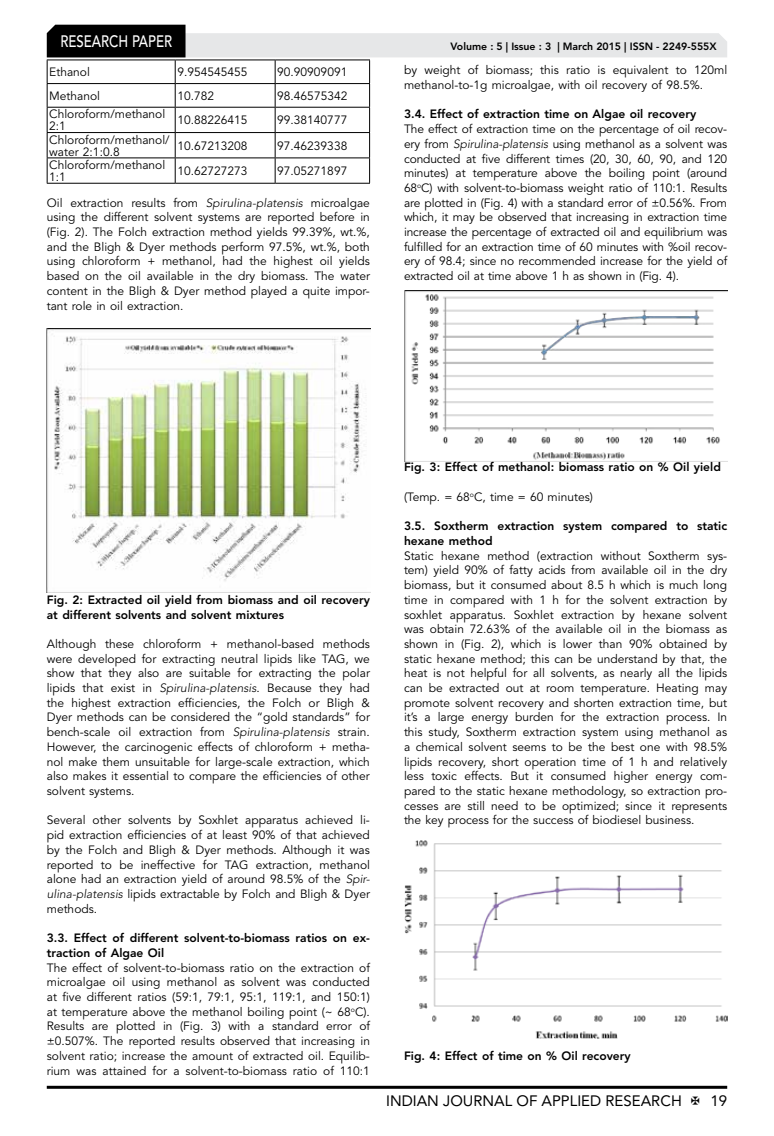
<style>
.page{position:relative;width:774px;height:1136px;background:#fff}
.page>*{position:absolute;margin:0;border:0;box-sizing:border-box;transform-origin:0 0}
.t1{font:500 16.5px "Avenir LT Std";color:#fff;scale:.8 1}
.t2{font:15px "Avenir LT Std";color:#000}
.t3{font:12px/14.7px "Avenir LT Std";color:#000;text-align:justify}
.t4{font:800 12px/14.7px "Avenir LT Std";color:#000}
.t5{font:800 10.5px "Avenir LT Std";color:#000}
.s1{font-weight:300;font-style:italic}
</style>
<div class="page">
<hr style="left:47px;top:1085px;width:680px;height:3px;background:#000">
<svg style="left:47px;top:25px;width:680px;height:158px"></svg>
<hr style="left:47px;top:183px;width:128px;height:1px;background:#000">
<hr style="left:175px;top:183px;width:100px;height:1px;background:#000">
<hr style="left:275px;top:183px;width:95px;height:1px;background:#000">
<img style="left:47px;top:328px;width:323px;height:265px">
<img style="left:404px;top:291px;width:323px;height:170px">
<img style="left:404px;top:840px;width:324px;height:198px">
<h1 class="t1" style="left:60px;top:32px;width:139px">RESEARCH PAPER</h1>
<p class="t3" style="left:49px;top:65px;width:42px">Ethanol</p>
<p class="t3" style="left:177px;top:65px;width:72px">9.954545455</p>
<p class="t3" style="left:277px;top:65px;width:72px">90.90909091</p>
<p class="t3" style="left:49px;top:89px;width:52px">Methanol</p>
<p class="t3" style="left:177px;top:89px;width:38px">10.782</p>
<p class="t3" style="left:277px;top:89px;width:72px">98.46575342</p>
<p class="t3" style="left:49px;top:109px;width:117px;line-height:12px">Chloroform/methanol<br>2:1</p>
<p class="t3" style="left:177px;top:113px;width:72px">10.88226415</p>
<p class="t3" style="left:277px;top:113px;width:72px">99.38140777</p>
<p class="t3" style="left:49px;top:134px;width:122px;line-height:12px">Chloroform/methanol/ water 2:1:0.8</p>
<p class="t3" style="left:177px;top:139px;width:72px">10.67213208</p>
<p class="t3" style="left:277px;top:139px;width:72px">97.46239338</p>
<p class="t3" style="left:49px;top:159px;width:117px;line-height:12px">Chloroform/methanol<br>1:1</p>
<p class="t3" style="left:177px;top:164px;width:72px">10.62727273</p>
<p class="t3" style="left:277px;top:164px;width:72px">97.05271897</p>
<p class="t3" style="left:47px;top:195px;width:325px">Oil extraction results from <span class="s1">Spirulina-platensis</span> microalgae using the different solvent systems are reported before in (Fig. 2). The Folch extraction method yields 99.39%, wt.%, and the Bligh &amp; Dyer methods perform 97.5%, wt.%, both using chloroform + methanol, had the highest oil yields based on the oil available in the dry biomass. The water content in the Bligh &amp; Dyer method played a quite impor&shy;tant role in oil extraction.</p>
<p class="t5" style="left:450px;top:41px;width:268px">Volume : 5 | Issue : 3 | March 2015 | ISSN - 2249-555X</p>
<p class="t3" style="left:404px;top:63px;width:325px">by weight of biomass; this ratio is equivalent to 120ml methanol-to-1g microalgae, with oil recovery of 98.5%.</p>
<p class="t4" style="left:404px;top:107px;width:294px">3.4. Effect of extraction time on Algae oil recovery</p>
<p class="t3" style="left:404px;top:122px;width:325px">The effect of extraction time on the percentage of oil recov&shy;ery from <span class="s1">Spirulina-platensis</span> using methanol as a solvent was conducted at five different times (20, 30, 60, 90, and 120 minutes) at temperature above the boiling point (around 68<sup>o</sup>C) with solvent-to-biomass weight ratio of 110:1. Results are plotted in (Fig. 4) with a standard error of ±0.56%. From which, it may be observed that increasing in extraction time increase the percentage of extracted oil and equilibrium was fulfilled for an extraction time of 60 minutes with %oil recov&shy;ery of 98.4; since no recommended increase for the yield of extracted oil at time above 1 h as shown in (Fig. 4).</p>
<p class="t4" style="left:47px;top:592px;width:325px">Fig. 2: Extracted oil yield from biomass and oil recovery at different solvents and solvent mixtures</p>
<p class="t3" style="left:47px;top:636px;width:325px">Although these chloroform + methanol-based methods were developed for extracting neutral lipids like TAG, we show that they also are suitable for extracting the polar lipids that exist in <span class="s1">Spirulina-platensis</span>. Because they had the highest extraction efficiencies, the Folch or Bligh &amp; Dyer methods can be considered the “gold standards” for bench-scale oil extraction from <span class="s1">Spirulina-platensis</span> strain.<br>However, the carcinogenic effects of chloroform + metha&shy;nol make them unsuitable for large-scale extraction, which also makes it essential to compare the efficiencies of other solvent systems.</p>
<p class="t3" style="left:47px;top:813px;width:325px">Several other solvents by Soxhlet apparatus achieved li&shy;pid extraction efficiencies of at least 90% of that achieved by the Folch and Bligh &amp; Dyer methods. Although it was reported to be ineffective for TAG extraction, methanol alone had an extraction yield of around 98.5% of the <span class="s1">Spir&shy;ulina-platensis</span> lipids extractable by Folch and Bligh &amp; Dyer methods.</p>
<p class="t4" style="left:47px;top:930px;width:325px">3.3. Effect of different solvent-to-biomass ratios on ex&shy;traction of Algae Oil</p>
<p class="t3" style="left:47px;top:960px;width:325px">The effect of solvent-to-biomass ratio on the extraction of microalgae oil using methanol as solvent was conducted at five different ratios (59:1, 79:1, 95:1, 119:1, and 150:1) at temperature above the methanol boiling point (~ 68<sup>o</sup>C).<br>Results are plotted in (Fig. 3) with a standard error of ±0.507%. The reported results observed that increasing in solvent ratio; increase the amount of extracted oil. Equilib&shy;rium was attained for a solvent-to-biomass ratio of 110:1</p>
<p class="t4" style="left:404px;top:460px;width:318px">Fig. 3: Effect of methanol: biomass ratio on % Oil yield</p>
<p class="t3" style="left:404px;top:489px;width:190px">(Temp. = 68<sup>o</sup>C, time = 60 minutes)</p>
<p class="t4" style="left:404px;top:518px;width:325px">3.5. Soxtherm extraction system compared to static hexane method</p>
<p class="t3" style="left:404px;top:548px;width:325px">Static hexane method (extraction without Soxtherm sys&shy;tem) yield 90% of fatty acids from available oil in the dry biomass, but it consumed about 8.5 h which is much long time in compared with 1 h for the solvent extraction by soxhlet apparatus. Soxhlet extraction by hexane solvent was obtain 72.63% of the available oil in the biomass as shown in (Fig. 2), which is lower than 90% obtained by static hexane method; this can be understand by that, the heat is not helpful for all solvents, as nearly all the lipids can be extracted out at room temperature. Heating may promote solvent recovery and shorten extraction time, but it’s a large energy burden for the extraction process. In this study, Soxtherm extraction system using methanol as a chemical solvent seems to be the best one with 98.5% lipids recovery, short operation time of 1 h and relatively less toxic effects. But it consumed higher energy com&shy;pared to the static hexane methodology, so extraction pro&shy;cesses are still need to be optimized; since it represents the key process for the success of biodiesel business.</p>
<p class="t4" style="left:404px;top:1048px;width:228px">Fig. 4: Effect of time on % Oil recovery</p>
<p class="t2" style="left:386px;top:1091px;width:297px">INDIAN JOURNAL OF APPLIED RESEARCH</p>
<p class="t2" style="left:710px;top:1091px;width:18px">19</p>
</div>
